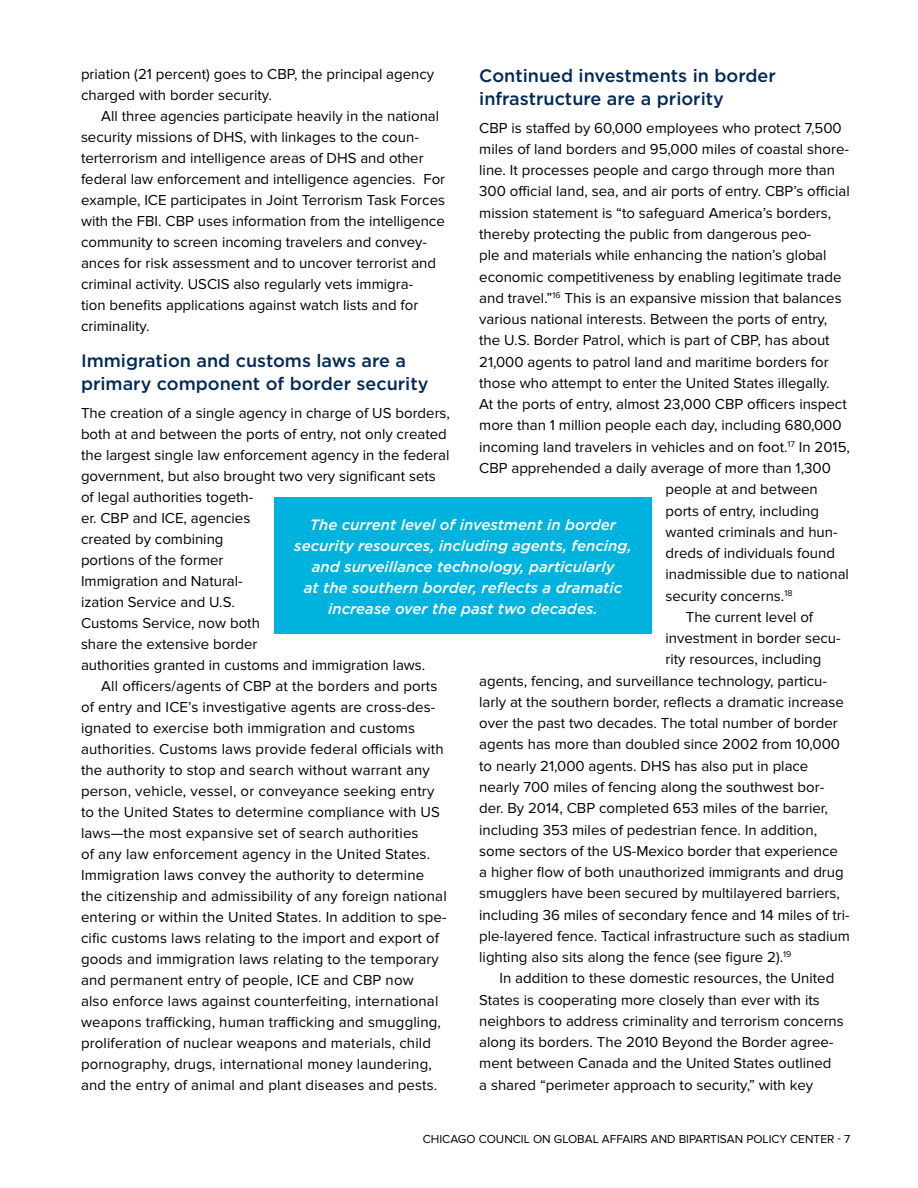
<style>
.page{position:relative;width:918px;height:1188px;background:#fff}
.page>*{position:absolute;margin:0;border:0;box-sizing:border-box;transform-origin:0 0}
.t1{font:500 18px/22.5px "Gotham";color:#002957}
.t2{font:15px/21px "Proxima Nova";color:#000}
.t3{font:italic 500 15px/21px "Gotham";color:#fff;text-align:center}
.t4{font:12px "Proxima Nova";color:#000}
</style>
<div class="page">
<div style="left:274px;top:497px;width:378px;height:137px;background:#00b3df"></div>
<p class="t1" style="left:479px;top:64px;width:298px">Continued investments in border infrastructure are a priority</p>
<p class="t2" style="left:479px;top:117px;width:364px">CBP is staffed by 60,000 employees who protect 7,500</p>
<p class="t2" style="left:479px;top:139px;width:371px">miles of land borders and 95,000 miles of coastal shore-</p>
<p class="t2" style="left:479px;top:160px;width:357px">line. It processes people and cargo through more than</p>
<p class="t2" style="left:479px;top:181px;width:372px">300 official land, sea, and air ports of entry. CBP’s official</p>
<p class="t2" style="left:479px;top:203px;width:353px">mission statement is “to safeguard America’s borders,</p>
<p class="t2" style="left:479px;top:224px;width:334px">thereby protecting the public from dangerous peo-</p>
<p class="t2" style="left:479px;top:245px;width:349px">ple and materials while enhancing the nation’s global</p>
<p class="t2" style="left:479px;top:266px;width:364px">economic competitiveness by enabling legitimate trade</p>
<p class="t2" style="left:479px;top:288px;width:364px">and travel.”<sup>16</sup> This is an expansive mission that balances</p>
<p class="t2" style="left:479px;top:309px;width:350px">various national interests. Between the ports of entry,</p>
<p class="t2" style="left:479px;top:330px;width:352px">the U.S. Border Patrol, which is part of CBP, has about</p>
<p class="t2" style="left:479px;top:351px;width:351px">21,000 agents to patrol land and maritime borders for</p>
<p class="t2" style="left:479px;top:373px;width:352px">those who attempt to enter the United States illegally.</p>
<p class="t2" style="left:479px;top:394px;width:369px">At the ports of entry, almost 23,000 CBP officers inspect</p>
<p class="t2" style="left:479px;top:415px;width:364px">more than 1 million people each day, including 680,000</p>
<p class="t2" style="left:479px;top:436px;width:372px">incoming land travelers in vehicles and on foot.<sup>17</sup> In 2015,</p>
<p class="t2" style="left:479px;top:458px;width:353px">CBP apprehended a daily average of more than 1,300</p>
<p class="t2" style="left:666px;top:479px;width:154px">people at and between</p>
<p class="t2" style="left:666px;top:500px;width:155px">ports of entry, including</p>
<p class="t2" style="left:666px;top:522px;width:174px">wanted criminals and hun-</p>
<p class="t2" style="left:666px;top:543px;width:171px">dreds of individuals found</p>
<p class="t2" style="left:666px;top:564px;width:185px">inadmissible due to national</p>
<p class="t2" style="left:666px;top:585px;width:128px">security concerns.<sup>18</sup></p>
<p class="t2" style="left:686px;top:607px;width:129px">The current level of</p>
<p class="t2" style="left:666px;top:628px;width:177px">investment in border secu-</p>
<p class="t2" style="left:666px;top:649px;width:157px">rity resources, including</p>
<p class="t2" style="left:479px;top:670px;width:349px">agents, fencing, and surveillance technology, particu-</p>
<p class="t2" style="left:479px;top:692px;width:366px">larly at the southern border, reflects a dramatic increase</p>
<p class="t2" style="left:479px;top:713px;width:360px">over the past two decades. The total number of border</p>
<p class="t2" style="left:479px;top:734px;width:362px">agents has more than doubled since 2002 from 10,000</p>
<p class="t2" style="left:479px;top:755px;width:331px">to nearly 21,000 agents. DHS has also put in place</p>
<p class="t2" style="left:479px;top:777px;width:346px">nearly 700 miles of fencing along the southwest bor-</p>
<p class="t2" style="left:479px;top:798px;width:350px">der. By 2014, CBP completed 653 miles of the barrier,</p>
<p class="t2" style="left:479px;top:819px;width:339px">including 353 miles of pedestrian fence. In addition,</p>
<p class="t2" style="left:479px;top:841px;width:360px">some sectors of the US-Mexico border that experience</p>
<p class="t2" style="left:479px;top:862px;width:366px">a higher flow of both unauthorized immigrants and drug</p>
<p class="t2" style="left:479px;top:883px;width:362px">smugglers have been secured by multilayered barriers,</p>
<p class="t2" style="left:479px;top:904px;width:372px">including 36 miles of secondary fence and 14 miles of tri-</p>
<p class="t2" style="left:479px;top:926px;width:372px">ple-layered fence. Tactical infrastructure such as stadium</p>
<p class="t2" style="left:479px;top:947px;width:314px">lighting also sits along the fence (see figure 2).<sup>19</sup></p>
<p class="t2" style="left:500px;top:968px;width:336px">In addition to these domestic resources, the United</p>
<p class="t2" style="left:479px;top:989px;width:342px">States is cooperating more closely than ever with its</p>
<p class="t2" style="left:479px;top:1011px;width:366px">neighbors to address criminality and terrorism concerns</p>
<p class="t2" style="left:479px;top:1032px;width:356px">along its borders. The 2010 Beyond the Border agree-</p>
<p class="t2" style="left:479px;top:1053px;width:354px">ment between Canada and the United States outlined</p>
<p class="t2" style="left:479px;top:1074px;width:335px">a shared “perimeter approach to security,” with key</p>
<p class="t2" style="left:81px;top:64px;width:355px">priation (21 percent) goes to CBP, the principal agency charged with border security.</p>
<p class="t2" style="left:81px;top:106px;width:366px;text-indent:20px">All three agencies participate heavily in the national security missions of DHS, with linkages to the coun&shy;terterrorism and intelligence areas of DHS and other federal law enforcement and intelligence agencies. For example, ICE participates in Joint Terrorism Task Forces with the FBI. CBP uses information from the intelligence community to screen incoming travelers and convey&shy;ances for risk assessment and to uncover terrorist and criminal activity. USCIS also regularly vets immigra-<br>tion benefits applications against watch lists and for criminality.</p>
<p class="t1" style="left:81px;top:350px;width:349px">Immigration and customs laws are a primary component of border security</p>
<p class="t2" style="left:81px;top:402px;width:371px">The creation of a single agency in charge of US borders, both at and between the ports of entry, not only created the largest single law enforcement agency in the federal government, but also brought two very significant sets of legal authorities togeth-<br>er. CBP and ICE, agencies<br>created by combining<br>portions of the former<br>Immigration and Natural-<br>ization Service and U.S.<br>Customs Service, now both<br>share the extensive border<br>authorities granted in customs and immigration laws.</p>
<p class="t2" style="left:81px;top:675px;width:367px;text-indent:20px">All officers/agents of CBP at the borders and ports of entry and ICE’s investigative agents are cross-des&shy;ignated to exercise both immigration and customs authorities. Customs laws provide federal officials with the authority to stop and search without warrant any person, vehicle, vessel, or conveyance seeking entry to the United States to determine compliance with US laws—the most expansive set of search authorities<br>of any law enforcement agency in the United States.<br>Immigration laws convey the authority to determine the citizenship and admissibility of any foreign national entering or within the United States. In addition to spe&shy;cific customs laws relating to the import and export of goods and immigration laws relating to the temporary and permanent entry of people, ICE and CBP now<br>also enforce laws against counterfeiting, international weapons trafficking, human trafficking and smuggling, proliferation of nuclear weapons and materials, child pornography, drugs, international money laundering, and the entry of animal and plant diseases and pests.</p>
<p class="t3" style="left:294px;top:514px;width:339px">The current level of investment in border security resources, including agents, fencing, and surveillance technology, particularly<br>at the southern border, reflects a dramatic increase over the past two decades.</p>
<p class="t4" style="left:423px;top:1133px;width:429px">CHICAGO COUNCIL ON GLOBAL AFFAIRS AND BIPARTISAN POLICY CENTER - 7</p>
</div>
